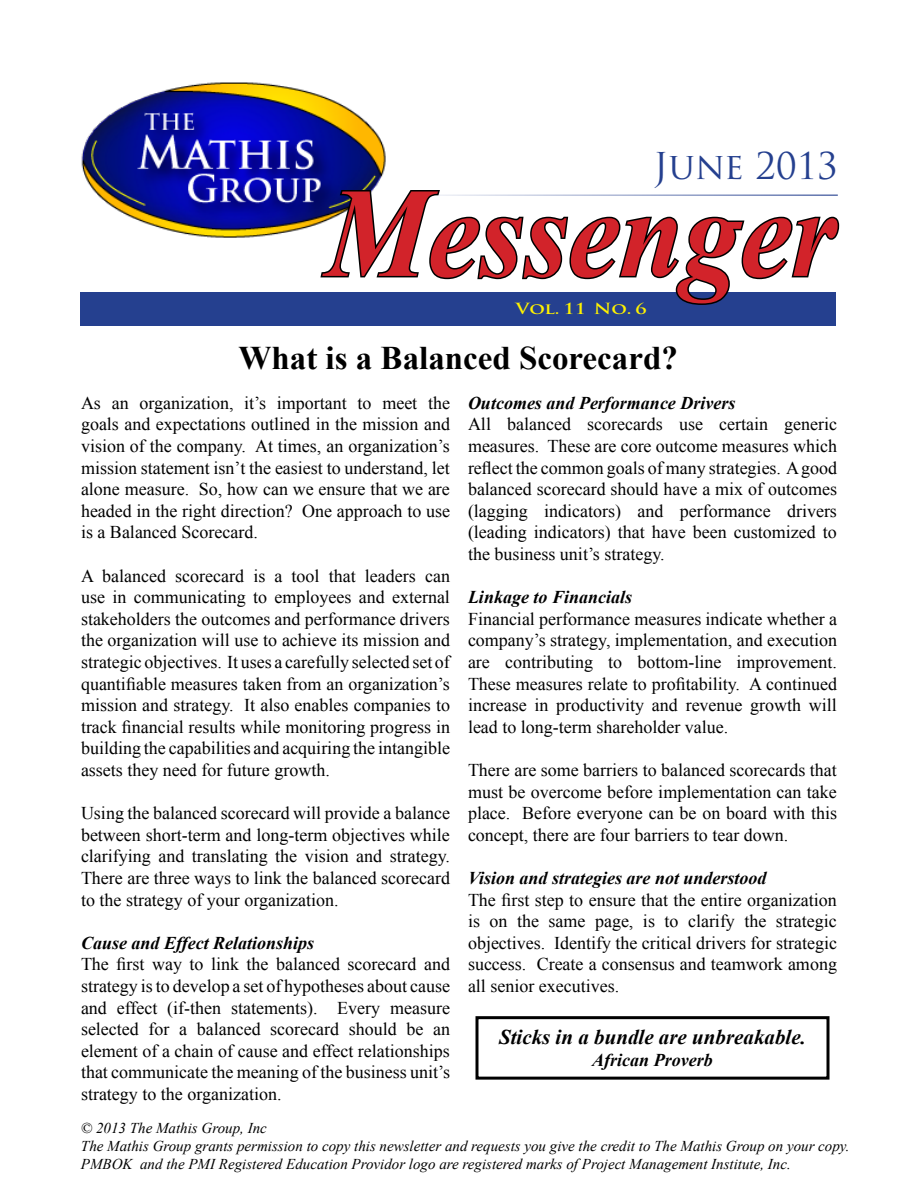
<style>
.page{position:relative;width:918px;height:1188px;background:#fff}
.page>*{position:absolute;margin:0;border:0;box-sizing:border-box;transform-origin:0 0}
.t1{font:italic 700 127.5px "Times New Roman";color:#d2232a;scale:.9 1}
.t2{font:36px "Trajan Pro";color:#25408f}
.t3{font:700 33px "Times New Roman";color:#000}
.t4{font:italic 700 21px "Times New Roman";color:#000}
.t5{font:18px/21.6px "Times New Roman";color:#000;text-align:justify}
.t6{font:italic 700 18px "Times New Roman";color:#000}
.t7{font:italic 15px/18px "Times New Roman";color:#000}
.t8{font:700 15px "Trajan Pro";letter-spacing:-.005em;color:#fff200;scale:1.25 1}
</style>
<div class="page">
<div style="left:80px;top:292px;width:756px;height:34px;background:#25408f"></div>
<div style="left:476px;top:1016px;width:354px;height:64px;border:3px solid #000"></div>
<img style="left:81px;top:82px;width:305px;height:156px">
<svg style="left:319px;top:187px;width:521px;height:118px"></svg>
<h2 class="t2" style="left:654px;top:144px;width:186px">JUNE 2013</h2>
<h1 class="t1" style="left:326px;top:144px;width:568px">Messenger</h1>
<p class="t8" style="left:516px;top:300px;width:106px">Vol. 11 No. 6</p>
<h3 class="t3" style="left:239px;top:335px;width:441px">What is a Balanced Scorecard?</h3>
<p class="t5" style="left:81px;top:392px;width:371px">As an organization, it’s important to meet the goals and expectations outlined in the mission and vision of the company. At times, an organization’s mission statement isn’t the easiest to understand, let alone measure. So, how can we ensure that we are headed in the right direction? One approach to use is a Balanced Scorecard.</p>
<p class="t5" style="left:81px;top:564px;width:371px">A balanced scorecard is a tool that leaders can use in communicating to employees and external stakeholders the outcomes and performance drivers the organization will use to achieve its mission and strategic objectives. It uses a carefully selected set of quantifiable measures taken from an organization’s mission and strategy. It also enables companies to track financial results while monitoring progress in building the capabilities and acquiring the intangible assets they need for future growth.</p>
<p class="t5" style="left:81px;top:802px;width:371px">Using the balanced scorecard will provide a balance between short-term and long-term objectives while clarifying and translating the vision and strategy.<br>There are three ways to link the balanced scorecard to the strategy of your organization.</p>
<p class="t6" style="left:81px;top:930px;width:235px">Cause and Effect Relationships</p>
<p class="t5" style="left:81px;top:953px;width:371px">The first way to link the balanced scorecard and strategy is to develop a set of hypotheses about cause and effect (if-then statements). Every measure selected for a balanced scorecard should be an element of a chain of cause and effect relationships that communicate the meaning of the business unit’s strategy to the organization.</p>
<p class="t6" style="left:468px;top:390px;width:269px">Outcomes and Performance Drivers</p>
<p class="t5" style="left:468px;top:413px;width:371px">All balanced scorecards use certain generic measures. These are core outcome measures which reflect the common goals of many strategies. A good balanced scorecard should have a mix of outcomes (lagging indicators) and performance drivers (leading indicators) that have been customized to the business unit’s strategy.</p>
<p class="t6" style="left:468px;top:585px;width:166px">Linkage to Financials</p>
<p class="t5" style="left:468px;top:608px;width:371px">Financial performance measures indicate whether a company’s strategy, implementation, and execution are contributing to bottom-line improvement.<br>These measures relate to profitability. A continued increase in productivity and revenue growth will lead to long-term shareholder value.</p>
<p class="t5" style="left:468px;top:759px;width:371px">There are some barriers to balanced scorecards that must be overcome before implementation can take place. Before everyone can be on board with this concept, there are four barriers to tear down.</p>
<p class="t6" style="left:468px;top:865px;width:300px">Vision and strategies are not understood</p>
<p class="t5" style="left:468px;top:888px;width:370px">The first step to ensure that the entire organization is on the same page, is to clarify the strategic objectives. Identify the critical drivers for strategic success. Create a consensus and teamwork among all senior executives.</p>
<p class="t4" style="left:499px;top:1022px;width:308px">Sticks in a bundle are unbreakable.</p>
<p class="t6" style="left:592px;top:1047px;width:122px">African Proverb</p>
<p class="t7" style="left:81px;top:1119px;width:770px">© 2013 The Mathis Group, Inc<br>The Mathis Group grants permission to copy this newsletter and requests you give the credit to The Mathis Group on your copy.<br>PMBOK and the PMI Registered Education Providor logo are registered marks of Project Management Institute, Inc.</p>
</div>
